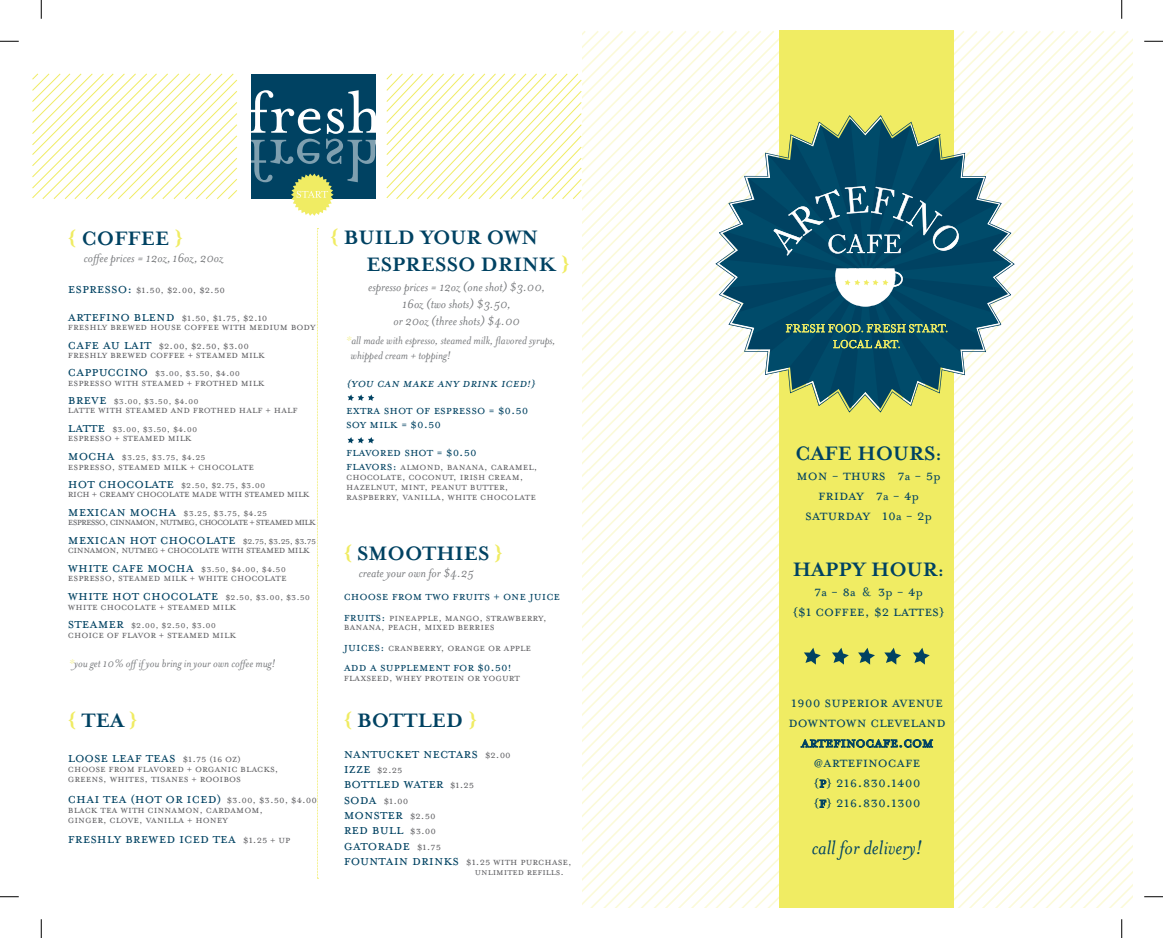
<style>
.page{position:relative;width:1163px;height:938px;background:#fff}
.page>*{position:absolute;margin:0;border:0;box-sizing:border-box;transform-origin:0 0}
.t1{font:700 22.38px/26.8px "Mrs Eaves";color:#004262}
.t2{font:italic 22.38px "Mrs Eaves";color:#004262}
.t3{font:16.75px "Mrs Eaves All Small Caps";color:#004262}
.t4{font:16px "Mrs Eaves All Small Caps";color:#004262}
.t5{font:italic 14px "Mrs Eaves";color:#76787b}
.t6{font:14px "Mrs Eaves All Small Caps";color:#004262}
.t7{font:italic 14px "Mrs Eaves All Small Caps";color:#004262}
.t8{font:italic 12.5px/15.4px "Mrs Eaves";color:#76787b}
.t9{font:11.88px/9.8px "Mrs Eaves All Small Caps";color:#636366}
.t10{font:11.88px "Mrs Eaves All Small Caps";letter-spacing:-.07em;color:#636366}
.t11{font:11.88px "Mrs Eaves All Small Caps";letter-spacing:-.04em;color:#636366}
.t12{font:11.88px "Mrs Eaves All Small Caps";letter-spacing:-.03em;color:#636366}
.t13{font:11.12px "Mrs Eaves All Small Caps";color:#636366}
.s1{color:#f0ec63}
.s2{font-size:16px;color:#004262}
.s3{font-size:11.12px;color:#636366}
.s4{color:#f4f29c}
.s5{font-size:11.88px;color:#636366}
.s6{font-size:14px;color:#004262}
.s7{font-family:"Mrs Eaves Roman Lining";font-size:14px}
</style>
<div class="page">
<svg style="left:582px;top:31px;width:197px;height:436px"></svg>
<svg style="left:953px;top:30px;width:179px;height:437px"></svg>
<svg style="left:582px;top:467px;width:550px;height:441px"></svg>
<div style="left:779px;top:30px;width:174px;height:878px;background:#f0ec63"></div>
<svg style="left:804px;top:647px;width:16px;height:17px"></svg>
<svg style="left:832px;top:647px;width:16px;height:17px"></svg>
<svg style="left:858px;top:647px;width:17px;height:17px"></svg>
<svg style="left:884px;top:647px;width:17px;height:17px"></svg>
<svg style="left:913px;top:647px;width:16px;height:17px"></svg>
<svg style="left:800px;top:739px;width:133px;height:8px"></svg>
<svg style="left:819px;top:779px;width:7px;height:8px"></svg>
<svg style="left:819px;top:799px;width:7px;height:8px"></svg>
<svg style="left:32px;top:73px;width:205px;height:126px"></svg>
<svg style="left:251px;top:73px;width:331px;height:143px"></svg>
<svg style="left:317px;top:228px;width:1px;height:650px"></svg>
<svg style="left:347px;top:437px;width:27px;height:6px"></svg>
<svg style="left:347px;top:394px;width:27px;height:7px"></svg>
<svg style="left:716px;top:116px;width:298px;height:294px"></svg>
<svg style="left:0;top:40px;width:19px;height:2px"></svg>
<svg style="left:1144px;top:40px;width:18px;height:2px"></svg>
<svg style="left:0;top:896px;width:19px;height:1px"></svg>
<svg style="left:1144px;top:896px;width:18px;height:1px"></svg>
<svg style="left:40px;top:0;width:2px;height:19px"></svg>
<svg style="left:40px;top:919px;width:2px;height:19px"></svg>
<svg style="left:1121px;top:0;width:1px;height:19px"></svg>
<svg style="left:1121px;top:919px;width:1px;height:19px"></svg>
<p class="t1" style="left:68px;top:225px;width:117px"><span class="s1">{</span> COFFEE <span class="s1">}</span></p>
<p class="t9" style="left:68px;top:285px;width:159px"><span class="s2">ESPRESSo:</span> $1.50, $2.00, $2.50</p>
<p class="t9" style="left:68px;top:313px;width:201px"><span class="s2">artefino blend</span> $1.50, $1.75, $2.10</p>
<p class="t9" style="left:68px;top:341px;width:183px"><span class="s2">cafe au lait</span> $2.00, $2.50, $3.00</p>
<p class="t13" style="left:68px;top:369px;width:174px"><span class="s2">cappuccino</span> $3.00, $3.50, $4.00</p>
<p class="t13" style="left:68px;top:397px;width:132px"><span class="s2">breve</span> $3.00, $3.50, $4.00</p>
<p class="t13" style="left:68px;top:425px;width:131px"><span class="s2">latte</span> $3.00, $3.50, $4.00</p>
<p class="t13" style="left:68px;top:452px;width:139px"><span class="s2">mocha</span> $3.25, $3.75, $4.25</p>
<p class="t13" style="left:68px;top:480px;width:199px"><span class="s2">hot chocolate</span> $2.50, $2.75, $3.00</p>
<p class="t13" style="left:68px;top:508px;width:201px"><span class="s2">mexican mocha</span> $3.25, $3.75, $4.25</p>
<p class="t4" style="left:68px;top:533px;width:250px">mexican hot chocolate <span class="s3">$2.75, $3.25, $3.75</span></p>
<p class="t13" style="left:68px;top:564px;width:220px"><span class="s2">white cafe mocha</span> $3.50, $4.00, $4.50</p>
<p class="t4" style="left:68px;top:589px;width:244px">white hot chocolate <span class="s3">$2.50, $3.00, $3.50</span></p>
<p class="t13" style="left:68px;top:620px;width:150px"><span class="s2">steameR</span> $2.00, $2.50, $3.00</p>
<p class="t5" style="left:84px;top:250px;width:141px">coffee prices = 12oz , 16oz , 20oz</p>
<p class="t9" style="left:68px;top:322px;width:249px">freshly brewed house coffee with medium body</p>
<p class="t9" style="left:68px;top:351px;width:198px">freshly brewed coffee + steamed milk</p>
<p class="t9" style="left:68px;top:378px;width:198px">espresso with steamed + frothed milk</p>
<p class="t9" style="left:68px;top:406px;width:231px">latte with steamed and frothed half + half</p>
<p class="t9" style="left:68px;top:434px;width:125px">espresso + steamed milk</p>
<p class="t9" style="left:68px;top:463px;width:188px">espresso, steamed milk + chocolate</p>
<p class="t12" style="left:68px;top:489px;width:243px">rich + creamy chocolate made with steamed milk</p>
<p class="t10" style="left:68px;top:517px;width:249px">espresso, cinnamon, nutmeg, chocolate + steamed milk</p>
<p class="t11" style="left:68px;top:545px;width:243px">cinnamon, nutmeg + chocolate with steamed milk</p>
<p class="t9" style="left:68px;top:574px;width:220px">espresso, steamed milk + white chocolate</p>
<p class="t9" style="left:68px;top:602px;width:170px">white chocolate + steamed milk</p>
<p class="t9" style="left:68px;top:630px;width:170px">choice of FLAVOR + steamed milk</p>
<p class="t8" style="left:69px;top:655px;width:208px"><span class="s4">*</span>you get 10% offif you bring in your own coffee mug!</p>
<p class="t1" style="left:68px;top:706px;width:71px"><span class="s1">{</span> TEA <span class="s1">}</span></p>
<p class="t4" style="left:68px;top:751px;width:175px">loose leaf teas <span class="s5">$1.75 (16 oz)</span></p>
<p class="t4" style="left:68px;top:791px;width:251px">CHAI tea (hot or iced) <span class="s5">$3.00, $3.50, $4.00</span></p>
<p class="t4" style="left:68px;top:832px;width:224px">freshly brewed iced TEA <span class="s5">$1.25 + up</span></p>
<p class="t9" style="left:68px;top:764px;width:212px">choose from flavored + organic blacks, greens, whites, tisanes + rooibos</p>
<p class="t9" style="left:68px;top:805px;width:197px">black tea with cinnamon, cardamom, ginger, clove, vanilla + honey</p>
<p class="t1" style="left:366px;top:224px;width:205px;text-indent:-36px"><span class="s1">{</span> BUILD YOUR OWN<br>ESPRESSO DRINK <span class="s1">}</span></p>
<p class="t5" style="left:368px;top:279px;width:179px">espresso prices = 12oz (one shot) $3.00,</p>
<p class="t5" style="left:402px;top:296px;width:110px">16oz (two shots) $3.50,</p>
<p class="t5" style="left:393px;top:313px;width:128px">or 20oz (three shots) $4.00</p>
<p class="t8" style="left:350px;top:332px;width:207px;text-indent:-4px"><span class="s4">*</span>all made with espresso, steamed milk, flavored syrups, whipped cream + topping!</p>
<p class="t7" style="left:346px;top:377px;width:193px">{YOU CAN Make any drink iced!}</p>
<p class="t6" style="left:346px;top:405px;width:184px">extra shot of espresso = $0.50</p>
<p class="t6" style="left:346px;top:419px;width:96px">soy milk = $0.50</p>
<p class="t6" style="left:346px;top:447px;width:132px">flavored shot = $0.50</p>
<p class="t9" style="left:346px;top:463px;width:193px"><span class="s6">flavors:</span> almond, BANANA, caramel, chocolate, coconut, irish cream,</p>
<p class="t9" style="left:346px;top:482px;width:191px">hazelnut, mint, peanut butter, raspberry, vanilla, white chocolate</p>
<p class="t1" style="left:344px;top:540px;width:161px"><span class="s1">{</span> SMOOTHIES <span class="s1">}</span></p>
<p class="t6" style="left:344px;top:591px;width:218px">CHOOSE FROM TWO FRUITS + ONE JUICE</p>
<p class="t9" style="left:344px;top:613px;width:204px"><span class="s6">FRUITS:</span> PINEAPPLE, MANGO, STRAWBERRY,<br>BANANA, PEACH, MIXED BERRIES</p>
<p class="t9" style="left:344px;top:643px;width:189px"><span class="s6">JUICES:</span> cranberry, orange or apple</p>
<p class="t6" style="left:344px;top:661px;width:170px">Add a supplement for $0.50!</p>
<p class="t9" style="left:344px;top:673px;width:178px">flaxseed, whey protein or yogurt</p>
<p class="t1" style="left:344px;top:707px;width:135px"><span class="s1">{</span> BOTTLED <span class="s1">}</span></p>
<p class="t4" style="left:344px;top:746px;width:169px">NANTUCKET NECTARS <span class="s5">$2.00</span></p>
<p class="t9" style="left:344px;top:765px;width:60px"><span class="s2">IZZE</span> $2.25</p>
<p class="t4" style="left:344px;top:777px;width:132px">BOTTLED WATER <span class="s5">$1.25</span></p>
<p class="t9" style="left:344px;top:796px;width:66px"><span class="s2">SODA</span> $1.00</p>
<p class="t4" style="left:344px;top:808px;width:93px">MONSTER <span class="s5">$2.50</span></p>
<p class="t4" style="left:344px;top:823px;width:94px">RED BULL <span class="s5">$3.00</span></p>
<p class="t4" style="left:344px;top:838px;width:99px">GATORADE <span class="s5">$1.75</span></p>
<p class="t9" style="left:344px;top:857px;width:230px"><span class="s2">FOUNTAIN DRINKS</span> $1.25 with purchase,</p>
<p class="t5" style="left:359px;top:565px;width:117px">create your own for $4.25</p>
<p class="t13" style="left:475px;top:867px;width:91px">unlimited refills.</p>
<p class="t1" style="left:795px;top:440px;width:148px">CAFE HOURS:</p>
<p class="t3" style="left:796px;top:468px;width:146px">Mon - thurs 7<span class="s7">a</span> - 5<span class="s7">p</span></p>
<p class="t3" style="left:818px;top:488px;width:102px">Friday 7<span class="s7">a</span> - 4<span class="s7">p</span></p>
<p class="t3" style="left:805px;top:509px;width:128px">SATURDAY 10<span class="s7">a</span> - 2<span class="s7">p</span></p>
<p class="t1" style="left:793px;top:555px;width:153px">HAPPY HOUR:</p>
<p class="t3" style="left:814px;top:584px;width:110px">7<span class="s7">a</span> - 8<span class="s7">a &amp;</span> 3<span class="s7">p</span> - 4<span class="s7">p</span></p>
<p class="t3" style="left:792px;top:604px;width:154px">{$1 coffee, $2 lattes}</p>
<p class="t3" style="left:791px;top:695px;width:153px">1900 superior avenue</p>
<p class="t3" style="left:788px;top:715px;width:159px">downtown cleveland</p>
<p class="t3" style="left:801px;top:735px;width:134px">artefinocafe.com</p>
<p class="t3" style="left:813px;top:755px;width:108px">@artefinocafe</p>
<p class="t3" style="left:813px;top:776px;width:109px">{p} 216.830.1400</p>
<p class="t3" style="left:813px;top:796px;width:109px">{F} 216.830.1300</p>
<p class="t2" style="left:811px;top:835px;width:112px">call for delivery!</p>
</div>
